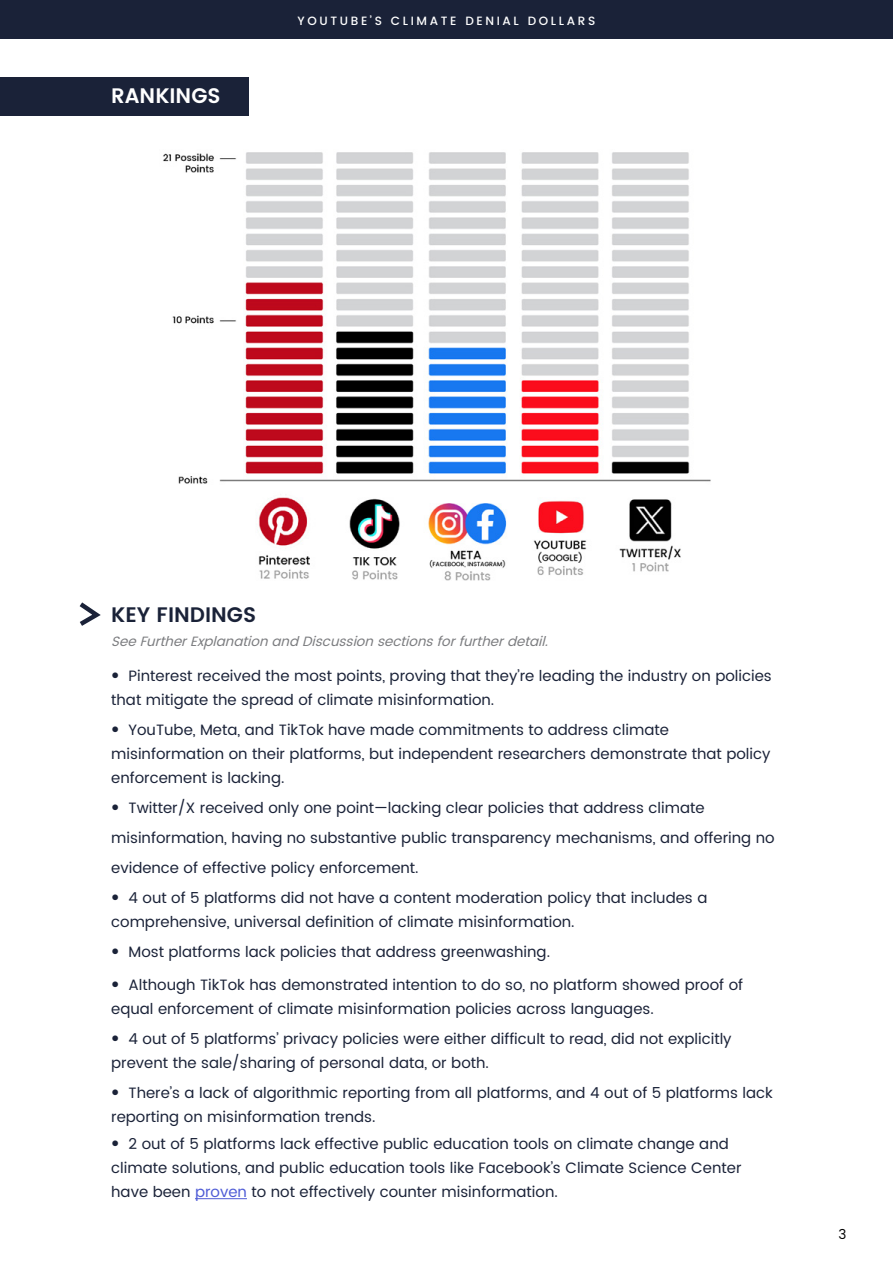
<style>
.page{position:relative;width:893px;height:1263px;background:#fff}
.page>*{position:absolute;margin:0;border:0;box-sizing:border-box;transform-origin:0 0}
.t1{font:600 21px "Poppins";color:#1a2238}
.t2{font:600 21px "Poppins";color:#fff}
.t3{font:15px/24px "Poppins";color:#1a2238}
.t4{font:italic 13.5px "Poppins";color:#7b7c7f}
.t5{font:13.5px "Poppins";color:#000}
.t6{font:500 12px "Poppins";letter-spacing:.22em;color:#fff}
.s1{font-weight:700;font-size:30px}
.s2{color:#4f5cd6}
</style>
<div class="page">
<img style="left:163px;top:152px;width:548px;height:429px">
<div style="left:0;top:0;width:893px;height:39px;background:#1a2238"></div>
<hr style="left:195px;top:1198px;width:52px;height:1px;background:#4f5cd6">
<div style="left:0;top:77px;width:248px;height:39px;background:#1a2238"></div>
<svg style="left:79px;top:602px;width:22px;height:24px"></svg>
<h1 class="t2" style="left:111px;top:82px;width:111px">RANKINGS</h1>
<p class="t6" style="left:298px;top:14px;width:299px">YOUTUBE’S CLIMATE DENIAL DOLLARS</p>
<h1 class="t1" style="left:111px;top:601px;width:146px">KEY FINDINGS</h1>
<p class="t4" style="left:111px;top:633px;width:442px">See FurtherExplanation and Discussion sectionsforfurtherdetail.</p>
<p class="t3" style="left:111px;top:663px;width:662px"><span class="s1">·</span> Pinterest received the most points, proving that they’re leading the industry on policies that mitigate the spread of climate misinformation.</p>
<p class="t3" style="left:111px;top:717px;width:661px"><span class="s1">·</span> YouTube, Meta, and TikTok have made commitments to address climate misinformation on their platforms, but independent researchers demonstrate that policy enforcement is lacking.</p>
<p class="t3" style="left:111px;top:792px;width:665px;line-height:30px"><span class="s1">·</span> Twitter/X received only one point—lacking clear policies that address climate misinformation, having no substantive public transparency mechanisms, and offering no evidence of effective policy enforcement.<br><span class="s1">·</span> 4 out of 5 platforms did not have a content moderation policy that includes a</p>
<p class="t3" style="left:111px;top:906px;width:465px;line-height:30px">comprehensive, universal definition of climate misinformation. <span class="s1">·</span> Most platforms lack policies that address greenwashing.</p>
<p class="t3" style="left:111px;top:972px;width:633px"><span class="s1">·</span> Although TikTok has demonstrated intention to do so, no platform showed proof of equal enforcement of climate misinformation policies across languages.</p>
<p class="t3" style="left:111px;top:1026px;width:622px"><span class="s1">·</span> 4 out of 5 platforms’ privacy policies were either difficult to read, did not explicitly prevent the sale/sharing of personal data, or both.</p>
<p class="t3" style="left:111px;top:1080px;width:663px"><span class="s1">·</span> There’s a lack of algorithmic reporting from all platforms, and 4 out of 5 platforms lack reporting on misinformation trends.</p>
<p class="t3" style="left:111px;top:1131px;width:632px"><span class="s1">·</span> 2 out of 5 platforms lack effective public education tools on climate change and climate solutions, and public education tools like Facebook’s Climate Science Center have been <span class="s2">proven</span> to not effectively counter misinformation.</p>
<p class="t5" style="left:838px;top:1226px;width:9px">3</p>
</div>
